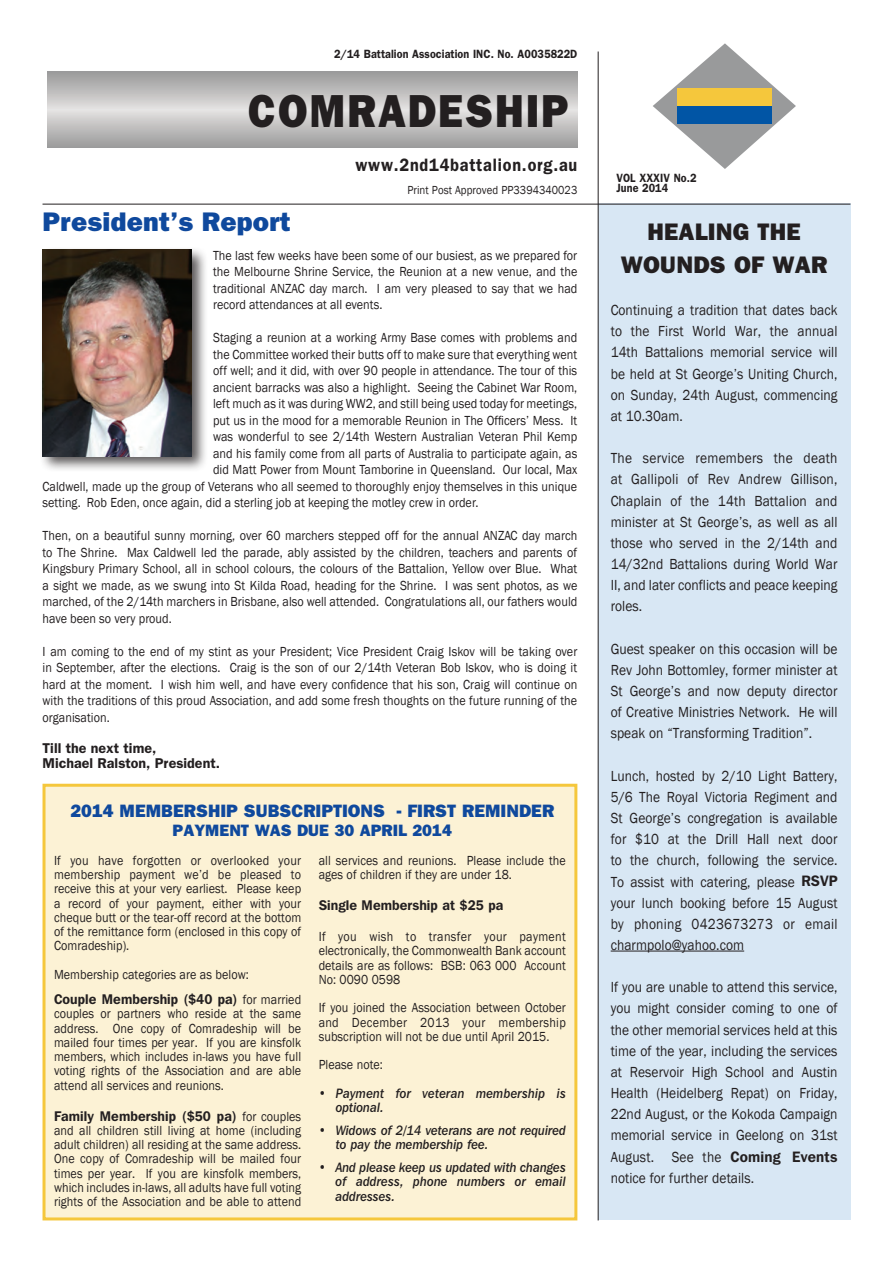
<style>
.page{position:relative;width:893px;height:1263px;background:#fff}
.page>*{position:absolute;margin:0;border:0;box-sizing:border-box;transform-origin:0 0}
.t1{font:800 46.5px "Franklin Gothic";letter-spacing:.05em;color:#231f20;scale:.9 1}
.t2{font:800 27px "Franklin Gothic";letter-spacing:.01em;color:#0f499d}
.t3{font:800 24px/33.2px "Franklin Gothic";letter-spacing:.01em;color:#231f20;text-align:center}
.t4{font:800 18px "Franklin Gothic";color:#0f499d}
.t5{font:600 18px "Franklin Gothic";letter-spacing:.05em;color:#231f20;scale:.9 1}
.t6{font:800 16.5px "Franklin Gothic";color:#0f499d}
.t7{font:15px/21.1px "Franklin Gothic";letter-spacing:.005em;color:#231f20;text-align:justify;scale:.9 1}
.t8{font:600 14.25px/15.5px "Franklin Gothic";color:#231f20}
.t9{font:600 13.95px "Franklin Gothic IT Cby BT";letter-spacing:.005em;color:#231f20;scale:.95 1}
.t10{font:13.5px/14.2px "Franklin Gothic";letter-spacing:.005em;color:#231f20;text-align:justify;scale:.9 1}
.t11{font:13.5px/14.2px "Franklin Gothic IT Cby BT Med Ital";letter-spacing:.005em;color:#231f20;scale:.9 1}
.t12{font:600 12px/10.8px "Franklin Gothic";letter-spacing:.005em;color:#231f20;scale:.9 1}
.t13{font:12px "Franklin Gothic";letter-spacing:.005em;color:#231f20;scale:.9 1}
.s1{font-family:"Franklin Gothic";font-weight:400;font-size:13.5px}
.s2{font-family:"Franklin Gothic IT Cby BT";font-weight:600}
</style>
<div class="page">
<div style="left:598px;top:203px;width:252px;height:1017px;background:#d8e7f4"></div>
<hr style="left:43px;top:204px;width:807px;height:1px;background:#231f20">
<div style="left:39px;top:246px;width:169px;height:226px;background:#231f20;opacity:.75"></div>
<img style="left:43px;top:250px;width:149px;height:206px">
<svg style="left:653px;top:43px;width:143px;height:126px"></svg>
<div style="left:677px;top:88px;width:95px;height:18px;background:#f5c73c"></div>
<div style="left:677px;top:106px;width:95px;height:18px;background:#0155a5"></div>
<svg style="left:47px;top:72px;width:530px;height:76px"></svg>
<hr style="left:598px;top:52px;width:1px;height:1168px;background:#231f20">
<div style="left:43px;top:784px;width:534px;height:436px;background:#fcf2d5;border:3px solid #f5c73c"></div>
<hr style="left:611px;top:951px;width:133px;height:1px;background:#231f20">
<p class="t12" style="left:334px;top:48px;width:272px">2/14 Battalion Association INC. No. A0035822D</p>
<h1 class="t1" style="left:248px;top:83px;width:358px">COMRADESHIP</h1>
<h3 class="t5" style="left:355px;top:154px;width:248px">www.2nd14battalion.org.au</h3>
<p class="t13" style="left:407px;top:182px;width:190px">Print Post Approved PP3394340023</p>
<h2 class="t2" style="left:43px;top:205px;width:250px">President’s Report</h2>
<p class="t10" style="left:213px;top:247px;width:406px;line-height:16.5px">The last few weeks have been some of our busiest, as we prepared for the Melbourne Shrine Service, the Reunion at a new venue, and the traditional ANZAC day march. I am very pleased to say that we had record attendances at all events.</p>
<p class="t10" style="left:213px;top:331px;width:406px">Staging a reunion at a working Army Base comes with problems and</p>
<p class="t10" style="left:213px;top:347px;width:406px">the Committee worked their butts off to make sure that everything went</p>
<p class="t10" style="left:213px;top:364px;width:406px">off well; and it did, with over 90 people in attendance. The tour of this</p>
<p class="t10" style="left:213px;top:380px;width:406px">ancient barracks was also a highlight. Seeing the Cabinet War Room,</p>
<p class="t10" style="left:213px;top:397px;width:406px">left much as it was during WW2, and still being used today for meetings,</p>
<p class="t10" style="left:213px;top:413px;width:406px">put us in the mood for a memorable Reunion in The Officers’ Mess. It</p>
<p class="t10" style="left:213px;top:430px;width:406px">was wonderful to see 2/14th Western Australian Veteran Phil Kemp</p>
<p class="t10" style="left:213px;top:446px;width:406px">and his family come from all parts of Australia to participate again, as</p>
<p class="t10" style="left:213px;top:463px;width:406px">did Matt Power from Mount Tamborine in Queensland. Our local, Max</p>
<p class="t10" style="left:43px;top:479px;width:596px">Caldwell, made up the group of Veterans who all seemed to thoroughly enjoy themselves in this unique</p>
<p class="t10" style="left:43px;top:496px;width:486px">setting. Rob Eden, once again, did a sterling job at keeping the motley crew in order.</p>
<p class="t10" style="left:43px;top:528px;width:596px;line-height:16.5px">Then, on a beautiful sunny morning, over 60 marchers stepped off for the annual ANZAC day march to The Shrine. Max Caldwell led the parade, ably assisted by the children, teachers and parents of Kingsbury Primary School, all in school colours, the colours of the Battalion, Yellow over Blue. What a sight we made, as we swung into St Kilda Road, heading for the Shrine. I was sent photos, as we marched, of the 2/14th marchers in Brisbane, also well attended. Congratulations all, our fathers would have been so very proud.</p>
<p class="t10" style="left:43px;top:643px;width:596px;line-height:16.5px">I am coming to the end of my stint as your President; Vice President Craig Iskov will be taking over in September, after the elections. Craig is the son of our 2/14th Veteran Bob Iskov, who is doing it hard at the moment. I wish him well, and have every confidence that his son, Craig will continue on with the traditions of this proud Association, and add some fresh thoughts on the future running of the organisation.</p>
<p class="t8" style="left:43px;top:740px;width:179px">Till the next time,<br>Michael Ralston, President.</p>
<h3 class="t4" style="left:70px;top:800px;width:485px">2014 MEMBERSHIP SUBSCRIPTIONS - FIRST REMINDER</h3>
<p class="t6" style="left:173px;top:821px;width:281px">PAYMENT WAS DUE 30 APRIL 2014</p>
<p class="t10" style="left:54px;top:854px;width:276px">If you have forgotten or overlooked your membership payment we’d be pleased to receive this at your very earliest. Please keep a record of your payment, either with your cheque butt or the tear-off record at the bottom of the remittance form (enclosed in this copy of Comradeship).</p>
<p class="t10" style="left:54px;top:968px;width:218px">Membership categories are as below:</p>
<p class="t9" style="left:54px;top:990px;width:262px">Couple Membership ($40 pa) <span class="s1">for married</span></p>
<p class="t10" style="left:54px;top:1007px;width:276px">couples or partners who reside at the same address. One copy of Comradeship will be mailed four times per year. If you are kinsfolk members, which includes in-laws you have full voting rights of the Association and are able attend all services and reunions.</p>
<p class="t9" style="left:54px;top:1107px;width:262px">Family Membership ($50 pa) <span class="s1">for couples</span></p>
<p class="t10" style="left:54px;top:1123px;width:276px">and all children still living at home (including adult children) all residing at the same address.<br>One copy of Comradeship will be mailed four times per year. If you are kinsfolk members, which includes in-laws, all adults have full voting rights of the Association and be able to attend</p>
<p class="t10" style="left:319px;top:854px;width:276px">all services and reunions. Please include the ages of children if they are under 18.</p>
<p class="t9" style="left:319px;top:896px;width:196px">Single Membership at $25 pa</p>
<p class="t10" style="left:319px;top:930px;width:276px">If you wish to transfer your payment electronically, the Commonwealth Bank account details are as follows: BSB: 063 000 Account No: 0090 0598</p>
<p class="t10" style="left:319px;top:1001px;width:276px">If you joined the Association between October and December 2013 your membership subscription will not be due until April 2015.</p>
<p class="t10" style="left:319px;top:1058px;width:73px">Please note:</p>
<p class="t11" style="left:336px;top:1086px;width:257px;text-indent:-17px">• Payment for veteran membership is optional.</p>
<p class="t11" style="left:336px;top:1123px;width:257px;text-indent:-17px">• Widows of 2/14 veterans are not required to pay the membership fee.</p>
<p class="t11" style="left:336px;top:1160px;width:257px;text-align:justify;text-indent:-17px">• And please keep us updated with changes of address, phone numbers or email addresses.</p>
<p class="t12" style="left:617px;top:172px;width:90px">VOL XXXIV No.2<br>June 2014</p>
<h3 class="t3" style="left:621px;top:214px;width:208px">HEALING THE<br>WOUNDS OF WAR</h3>
<p class="t7" style="left:611px;top:300px;width:254px">Continuing a tradition that dates back to the First World War, the annual 14th Battalions memorial service will be held at St George’s Uniting Church, on Sunday, 24th August, commencing at 10.30am.</p>
<p class="t7" style="left:611px;top:448px;width:254px">The service remembers the death at Gallipoli of Rev Andrew Gillison, Chaplain of the 14th Battalion and minister at St George’s, as well as all those who served in the 2/14th and 14/32nd Battalions during World War II, and later conflicts and peace keeping roles.</p>
<p class="t7" style="left:611px;top:638px;width:254px">Guest speaker on this occasion will be Rev John Bottomley, former minister at St George’s and now deputy director of Creative Ministries Network. He will speak on “Transforming Tradition”.</p>
<p class="t7" style="left:611px;top:765px;width:254px">Lunch, hosted by 2/10 Light Battery, 5/6 The Royal Victoria Regiment and St George’s congregation is available for $10 at the Drill Hall next door to the church, following the service.<br>To assist with catering, please <span class="s2">RSVP </span>your lunch booking before 15 August by phoning 0423673273 or email charmpolo@yahoo.com</p>
<p class="t7" style="left:611px;top:977px;width:254px">If you are unable to attend this service, you might consider coming to one of the other memorial services held at this time of the year, including the services at Reservoir High School and Austin Health (Heidelberg Repat) on Friday, 22nd August, or the Kokoda Campaign memorial service in Geelong on 31st August. See the <span class="s2">Coming Events </span>notice for further details.</p>
</div>
